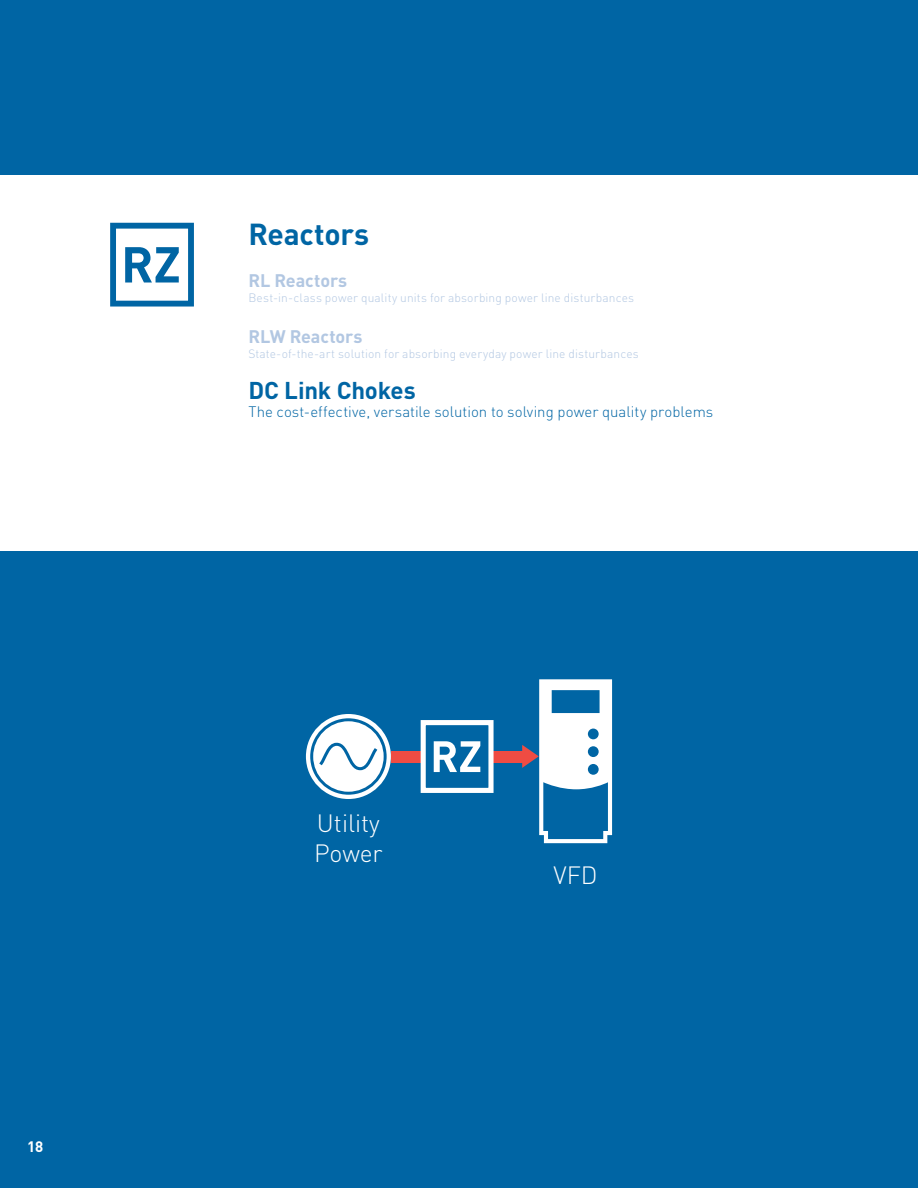
<style>
.page{position:relative;width:918px;height:1188px;background:#0065a4}
.page>*{position:absolute;margin:0;border:0;box-sizing:border-box;transform-origin:0 0}
.t1{font:700 30px "DINOT";letter-spacing:-.01em;color:#0065a4}
.t2{font:300 24.75px/29.7px "DINOT";color:#fff}
.t3{font:700 24px "DINOT";letter-spacing:-.01em;color:#0065a4}
.t4{font:700 18px "DINOT";letter-spacing:-.005em;color:#b2c7e2}
.t5{font:300 15px "DINOT";color:#0065a4}
.t6{font:700 15px "DINOT";color:#fff}
.t7{font:300 12px "DINOT";letter-spacing:.01em;color:#b2c7e2}
</style>
<div class="page">
<div style="left:0;top:175px;width:918px;height:376px;background:#fff"></div>
<div style="left:110px;top:223px;width:84px;height:84px;background:#fff;border:6px solid #0065a4"></div>
<svg style="left:125px;top:247px;width:54px;height:36px"></svg>
<div style="left:391px;top:751px;width:31px;height:11px;background:#ef4c43"></div>
<div style="left:493px;top:751px;width:31px;height:11px;background:#ef4c43"></div>
<svg style="left:522px;top:679px;width:90px;height:164px"></svg>
<svg style="left:308px;top:716px;width:81px;height:81px"></svg>
<div style="left:306px;top:714px;width:85px;height:85px;border:4px solid #fff;border-radius:50%"></div>
<div style="left:313px;top:721px;width:71px;height:71px;background:#fff;border-radius:50%"></div>
<svg style="left:316px;top:741px;width:62px;height:31px"></svg>
<div style="left:421px;top:720px;width:73px;height:73px;background:#0065a4;border:5px solid #fff"></div>
<svg style="left:434px;top:741px;width:46px;height:31px"></svg>
<p class="t6" style="left:27px;top:1137px;width:18px">18</p>
<h1 class="t1" style="left:248px;top:215px;width:122px">Reactors</h1>
<h3 class="t4" style="left:248px;top:268px;width:100px">RL Reactors</h3>
<p class="t7" style="left:248px;top:290px;width:387px">Best-in-class power quality units for absorbing power line disturbances</p>
<h3 class="t4" style="left:248px;top:325px;width:116px">RLW Reactors</h3>
<p class="t7" style="left:248px;top:346px;width:392px">State-of-the-art solution for absorbing everyday power line disturbances</p>
<h3 class="t3" style="left:248px;top:375px;width:169px">DC Link Chokes</h3>
<p class="t5" style="left:248px;top:403px;width:466px">The cost-effective, versatile solution to solving power quality problems</p>
<h2 class="t2" style="left:314px;top:808px;width:70px">Utility<br>Power</h2>
<h2 class="t2" style="left:554px;top:860px;width:46px">VFD</h2>
</div>
